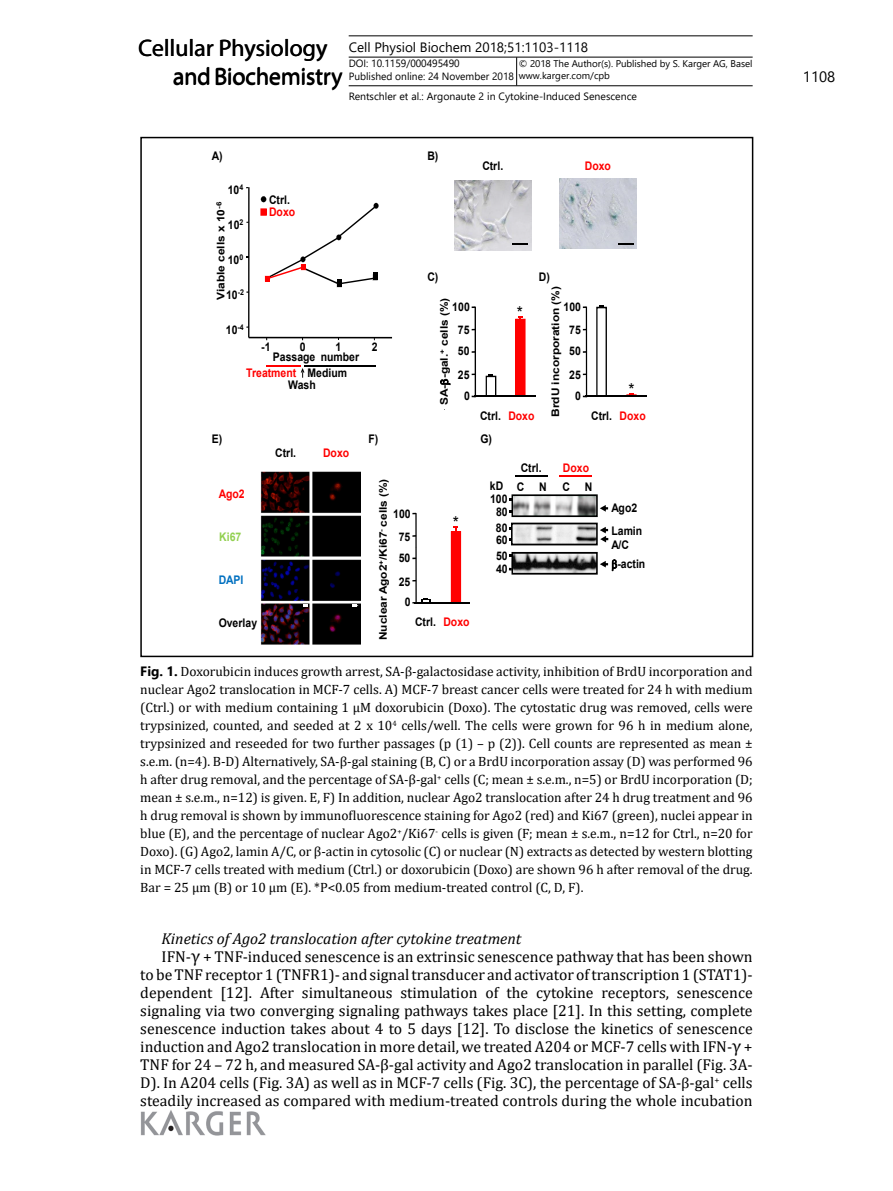
<style>
.page{position:relative;width:893px;height:1191px;background:#fff}
.page>*{position:absolute;margin:0;border:0;box-sizing:border-box;transform-origin:0 0}
.t1{font:24px "Myriad Pro";letter-spacing:-.005em;color:#000}
.t2{font:17.85px "Arial";color:#000;scale:.88 1}
.t3{font:15.75px "Cambria";color:#000}
.t4{font:italic 15.75px "Cambria";color:#000}
.t5{font:15px "Segoe UI";color:#000}
.t6{font:13.5px/18px "Cambria";color:#000;text-align:justify}
.t7{font:13.5px "Segoe UI";color:#000}
.t8{font:700 11.85px/12.8px "Arial";color:#000;text-align:center;scale:.88 1}
.t9{font:700 11.85px "Arial";color:#f00;scale:.88 1}
.t10{font:700 11.85px "Arial";color:#92d050;scale:.88 1}
.t11{font:700 11.85px "Arial";color:#0070c0;scale:.88 1}
.t12{font:10.5px/12.6px "Segoe UI";color:#000}
.t13{font:700 10.5px "Arial";color:#000;scale:1.13 1}
.t14{font:9.75px/12.8px "Segoe UI";letter-spacing:-.005em;color:#000}
.s1{color:#000}
.s2{color:#f00}
.s3{font-family:"Segoe UI";font-weight:700}
.s4{font-size:18px}
.s5{font-size:15px}
</style>
<div class="page">
<hr style="left:349px;top:36px;width:404px;height:1px;background:#000">
<hr style="left:349px;top:57px;width:404px;height:1px;background:#000">
<hr style="left:349px;top:85px;width:404px;height:1px;background:#000">
<svg style="left:516px;top:57px;width:1px;height:28px"></svg>
<img style="left:140px;top:1110px;width:126px;height:25px">
<hr style="left:415px;top:513px;width:2px;height:90px;background:#000">
<svg style="left:451px;top:526px;width:10px;height:76px"></svg>
<img style="left:261px;top:472px;width:99px;height:172px">
<svg style="left:412px;top:598px;width:19px;height:5px"></svg>
<svg style="left:301px;top:368px;width:3px;height:10px"></svg>
<hr style="left:249px;top:337px;width:143px;height:1px;background:#000">
<hr style="left:248px;top:187px;width:2px;height:150px;background:#000">
<svg style="left:486px;top:374px;width:10px;height:22px"></svg>
<hr style="left:475px;top:307px;width:1px;height:90px;background:#000">
<svg style="left:515px;top:316px;width:10px;height:80px"></svg>
<hr style="left:515px;top:475px;width:33px;height:1px;background:#000">
<hr style="left:559px;top:475px;width:33px;height:1px;background:#f00">
<svg style="left:596px;top:305px;width:11px;height:91px"></svg>
<hr style="left:586px;top:307px;width:1px;height:90px;background:#000">
<svg style="left:626px;top:393px;width:11px;height:3px"></svg>
<svg style="left:260px;top:196px;width:119px;height:91px"></svg>
<img style="left:454px;top:180px;width:78px;height:70px">
<img style="left:559px;top:179px;width:78px;height:70px">
<svg style="left:512px;top:243px;width:16px;height:1px"></svg>
<svg style="left:618px;top:243px;width:16px;height:1px"></svg>
<svg style="left:509px;top:494px;width:99px;height:51px"></svg>
<hr style="left:414px;top:602px;width:56px;height:1px;background:#000">
<hr style="left:474px;top:396px;width:62px;height:1px;background:#000">
<hr style="left:586px;top:396px;width:61px;height:1px;background:#000">
<hr style="left:305px;top:365px;width:71px;height:1px;background:#000">
<hr style="left:267px;top:365px;width:34px;height:1px;background:#f00">
<div style="left:140px;top:137px;width:613px;height:520px;border:2px solid #000"></div>
<svg style="left:441px;top:379px;width:9px;height:6px"></svg>
<svg style="left:509px;top:552px;width:108px;height:22px"></svg>
<h1 class="t1" style="left:139px;top:33px;width:191px">Cellular Physiology</h1>
<p class="t7" style="left:349px;top:34px;width:241px">Cell Physiol Biochem 2018;51:1103-1118</p>
<p class="t12" style="left:349px;top:56px;width:167px">DOI: 10.1159/000495490<br>Published online: 24 November 2018</p>
<p class="t5" style="left:803px;top:62px;width:34px">1108</p>
<p class="t14" style="left:519px;top:56px;width:235px">© 2018 The Author(s). Published by S. Karger AG, Basel www.karger.com/cpb</p>
<p class="t12" style="left:349px;top:89px;width:290px">Rentschler et al.: Argonaute 2 in Cytokine-Induced Senescence</p>
<h1 class="t1" style="left:173px;top:62px;width:171px">and Biochemistry</h1>
<p class="t8" style="left:212px;top:150px;width:14px">A)</p>
<p class="t8" style="left:228px;top:183px;width:19px">10<sup>4</sup></p>
<p class="t13" style="left:214px;top:300px;width:88px;rotate:-90deg">Viable cells x 10<sup>-6</sup></p>
<p class="t8" style="left:228px;top:218px;width:19px">10<sup>2</sup></p>
<p class="t8" style="left:228px;top:253px;width:19px">10<sup>0</sup></p>
<p class="t8" style="left:226px;top:288px;width:22px">10<sup>-2</sup></p>
<p class="t8" style="left:226px;top:323px;width:22px">10<sup>-4</sup></p>
<p class="t8" style="left:269px;top:193px;width:25px">Ctrl.</p>
<p class="t9" style="left:269px;top:204px;width:31px">Doxo</p>
<p class="t8" style="left:261px;top:341px;width:12px">-1</p>
<p class="t8" style="left:300px;top:341px;width:8px">0</p>
<p class="t8" style="left:336px;top:341px;width:8px">1</p>
<p class="t8" style="left:372px;top:341px;width:8px">2</p>
<p class="t8" style="left:273px;top:351px;width:100px">Passage number</p>
<p class="t8" style="left:288px;top:378px;width:33px">Wash</p>
<p class="t9" style="left:246px;top:365px;width:116px">Treatment <span class="s1">Medium</span></p>
<p class="t8" style="left:212px;top:432px;width:13px">E)</p>
<p class="t8" style="left:369px;top:432px;width:13px">F)</p>
<p class="t8" style="left:275px;top:447px;width:25px">Ctrl.</p>
<p class="t9" style="left:323px;top:445px;width:31px">Doxo</p>
<p class="t8" style="left:427px;top:150px;width:14px">B)</p>
<p class="t8" style="left:427px;top:271px;width:14px">C)</p>
<p class="t8" style="left:482px;top:160px;width:25px">Ctrl.</p>
<p class="t9" style="left:585px;top:158px;width:31px">Doxo</p>
<p class="t8" style="left:539px;top:271px;width:14px">D)</p>
<p class="t13" style="left:437px;top:405px;width:96px;rotate:-90deg">SA- -gal.<sup>+</sup> cells (%)</p>
<h2 class="t2" style="left:517px;top:301px;width:8px">*</h2>
<p class="t8" style="left:452px;top:301px;width:21px">100</p>
<p class="t8" style="left:458px;top:324px;width:15px">75</p>
<p class="t8" style="left:458px;top:345px;width:15px">50</p>
<p class="t8" style="left:458px;top:369px;width:15px">25</p>
<p class="t8" style="left:464px;top:389px;width:8px">0</p>
<p class="t8" style="left:480px;top:410px;width:63px">Ctrl. <span class="s2">Doxo</span></p>
<p class="t13" style="left:548px;top:417px;width:117px;rotate:-90deg">BrdU incorporation (%)</p>
<p class="t8" style="left:563px;top:301px;width:21px">100</p>
<p class="t8" style="left:569px;top:324px;width:15px">75</p>
<p class="t8" style="left:569px;top:345px;width:15px">50</p>
<p class="t8" style="left:569px;top:369px;width:15px">25</p>
<p class="t8" style="left:575px;top:389px;width:8px">0</p>
<h2 class="t2" style="left:628px;top:378px;width:8px">*</h2>
<p class="t8" style="left:591px;top:410px;width:63px">Ctrl. <span class="s2">Doxo</span></p>
<p class="t8" style="left:480px;top:432px;width:15px">G)</p>
<p class="t8" style="left:521px;top:462px;width:25px">Ctrl.</p>
<p class="t9" style="left:563px;top:460px;width:31px">Doxo</p>
<p class="t9" style="left:219px;top:486px;width:31px">Ago2</p>
<p class="t10" style="left:219px;top:529px;width:27px">Ki67</p>
<p class="t11" style="left:219px;top:572px;width:30px">DAPI</p>
<p class="t8" style="left:219px;top:616px;width:45px">Overlay</p>
<p class="t13" style="left:376px;top:640px;width:145px;rotate:-90deg">Nuclear Ago2<sup>+</sup>/Ki67<sup>-</sup> cells (%)</p>
<p class="t8" style="left:393px;top:507px;width:21px">100</p>
<h2 class="t2" style="left:453px;top:511px;width:8px">*</h2>
<p class="t8" style="left:399px;top:530px;width:15px">75</p>
<p class="t8" style="left:399px;top:551px;width:15px">50</p>
<p class="t8" style="left:399px;top:575px;width:15px">25</p>
<p class="t8" style="left:405px;top:596px;width:8px">0</p>
<p class="t8" style="left:415px;top:616px;width:63px">Ctrl. <span class="s2">Doxo</span></p>
<p class="t8" style="left:490px;top:479px;width:17px">kD</p>
<p class="t8" style="left:490px;top:492px;width:22px">100<br>80</p>
<p class="t8" style="left:517px;top:481px;width:35px">C N</p>
<p class="t8" style="left:563px;top:481px;width:35px">C N</p>
<p class="t8" style="left:611px;top:502px;width:31px">Ago2</p>
<p class="t8" style="left:496px;top:522px;width:15px">80</p>
<p class="t8" style="left:496px;top:534px;width:15px">60</p>
<p class="t8" style="left:611px;top:524px;width:37px;line-height:14.2px;text-align:left">Lamin<br>A/C</p>
<p class="t8" style="left:496px;top:562px;width:15px">40</p>
<p class="t8" style="left:496px;top:550px;width:15px">50</p>
<p class="t8" style="left:617px;top:558px;width:33px">-actin</p>
<p class="t6" style="left:140px;top:662px;width:614px"><span class="s3">Fig. 1.</span> Doxorubicin induces growth arrest, SA-β-galactosidase activity, inhibition of BrdU incorporation and nuclear Ago2 translocation in MCF-7 cells. A) MCF-7 breast cancer cells were treated for 24 h with medium (Ctrl.) or with medium containing 1 μM doxorubicin (Doxo). The cytostatic drug was removed, cells were trypsinized, counted, and seeded at 2 x 10<sup>4</sup> cells/well. The cells were grown for 96 h in medium alone, trypsinized and reseeded for two further passages (p (1) – p (2)). Cell counts are represented as mean ± s.e.m. (n=4). B-D) Alternatively, SA-β-gal staining (B, C) or a BrdU incorporation assay (D) was performed 96 h after drug removal, and the percentage of SA-β-gal<sup>+</sup> cells (C; mean ± s.e.m., n=5) or BrdU incorporation (D; mean ± s.e.m., n=12) is given. E, F) In addition, nuclear Ago2 translocation after 24 h drug treatment and 96 h drug removal is shown by immunofluorescence staining for Ago2 (red) and Ki67 (green), nuclei appear in blue (E), and the percentage of nuclear Ago2<sup>+</sup>/Ki67<sup>-</sup> cells is given (F; mean ± s.e.m., n=12 for Ctrl., n=20 for Doxo). (G) Ago2, lamin A/C, or β-actin in cytosolic (C) or nuclear (N) extracts as detected by western blotting in MCF-7 cells treated with medium (Ctrl.) or doxorubicin (Doxo) are shown 96 h after removal of the drug.<br>Bar = 25 μm (B) or 10 μm (E). *P&lt;0.05 from medium-treated control (C, D, F).</p>
<p class="t4" style="left:162px;top:927px;width:361px">Kinetics of Ago2 translocation after cytokine treatment</p>
<p class="t3" style="left:162px;top:947px;width:592px">IFN-<span class="s4">γ</span> + TNF-induced senescence is an extrinsic senescence pathway that has been shown</p>
<p class="t3" style="left:140px;top:965px;width:614px">to be TNF receptor 1 (TNFR1)- and signal transducer and activator of transcription 1 (STAT1)-</p>
<p class="t3" style="left:140px;top:983px;width:614px">dependent [12]. After simultaneous stimulation of the cytokine receptors, senescence</p>
<p class="t3" style="left:140px;top:1001px;width:614px">signaling via two converging signaling pathways takes place [21]. In this setting, complete</p>
<p class="t3" style="left:140px;top:1019px;width:614px">senescence induction takes about 4 to 5 days [12]. To disclose the kinetics of senescence</p>
<p class="t3" style="left:140px;top:1037px;width:614px">induction and Ago2 translocation in more detail, we treated A204 or MCF-7 cells with IFN-<span class="s4">γ</span> +</p>
<p class="t3" style="left:140px;top:1055px;width:614px">TNF for 24 – 72 h, and measured SA-β-gal activity and Ago2 translocation in parallel (Fig. 3A-</p>
<p class="t3" style="left:140px;top:1073px;width:614px">D). In A204 cells (Fig. 3A) as well as in MCF-7 cells (Fig. 3C), the percentage of SA-<span class="s5">β</span>-gal<sup>+</sup> cells</p>
<p class="t3" style="left:140px;top:1091px;width:614px">steadily increased as compared with medium-treated controls during the whole incubation</p>
</div>
